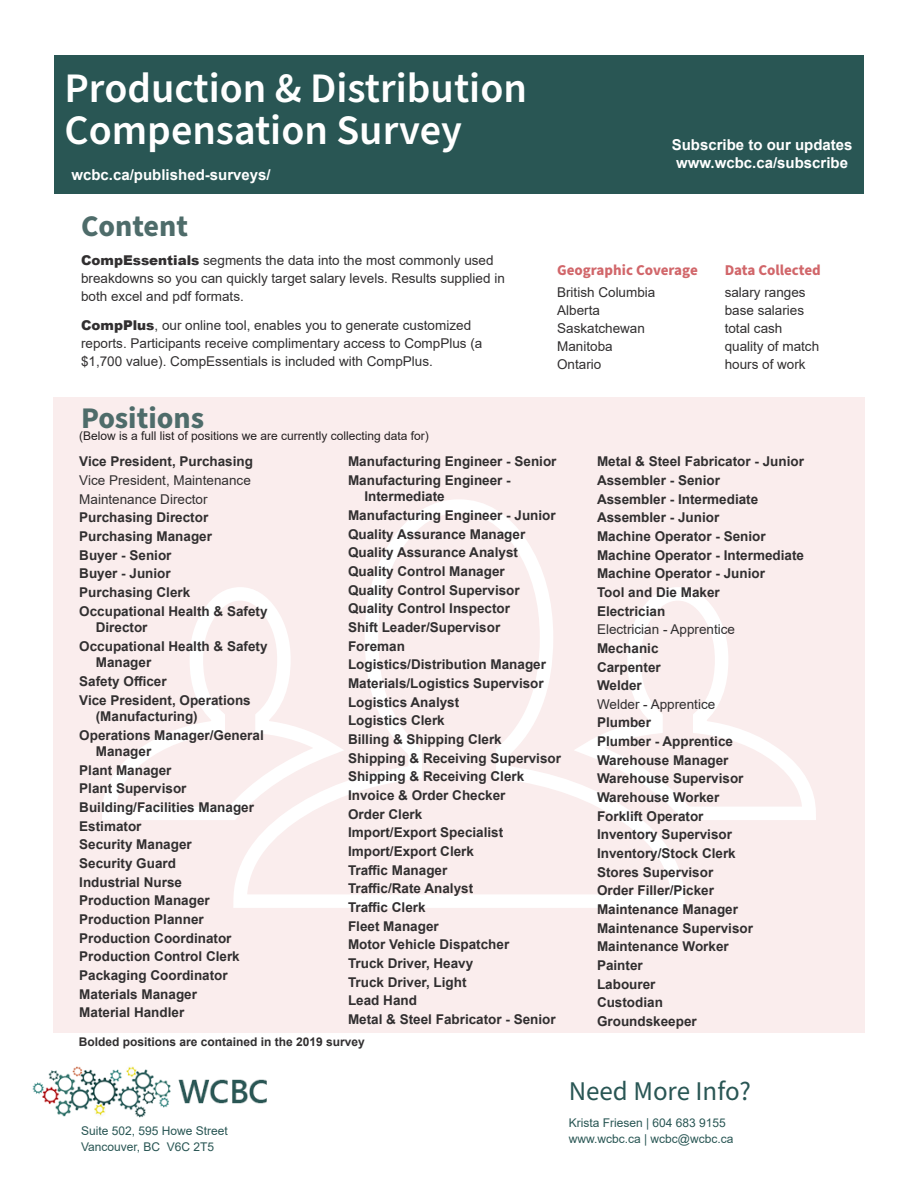
<style>
.page{position:relative;width:918px;height:1188px;background:#fff}
.page>*{position:absolute;margin:0;border:0;box-sizing:border-box;transform-origin:0 0}
.t1{font:600 42px/42px "Source Sans Pro";color:#fff}
.Heading_1{font:700 30px "Source Sans Pro";color:#4e6c6a}
.t2{font:27px "Source Sans Pro";color:#295654}
.t3{font:700 15px/18px "Arial";color:#fff}
.Heading_2{font:700 15px "Source Sans Pro";color:#d1666a}
.Position_Text{font:700 13.5px/16.5px "Arial";color:#312f30}
.Text{font:13.5px/18px "Arial";color:#312f30}
.Text_2{font:13.5px "Arial";color:#312f30}
.Position_Text-2{font:13.5px "Arial";color:#312f30}
.t4{font:12px/16.5px "Arial";color:#295654}
.t5{font:12px "Arial";color:#231f20}
.Text-2{font:700 12px "Arial";color:#312f30}
.s1{font-weight:900}
</style>
<div class="page">
<div style="left:55px;top:55px;width:809px;height:139px;background:#295654"></div>
<img style="left:32px;top:1066px;width:235px;height:52px">
<div style="left:53px;top:397px;width:812px;height:636px;background:#faeded"></div>
<svg style="left:102px;top:499px;width:714px;height:409px"></svg>
<h1 class="t1" style="left:64px;top:69px;width:464px">Production &amp; Distribution<br>Compensation Survey</h1>
<p class="t3" style="left:71px;top:166px;width:201px">wcbc.ca/published-surveys/</p>
<p class="Heading_1" style="left:81px;top:206px;width:109px">Content</p>
<p class="Text" style="left:81px;top:251px;width:425px"><span class="s1">CompEssentials</span> segments the data into the most commonly used breakdowns so you can quickly target salary levels. Results supplied in both excel and pdf formats.</p>
<p class="Text" style="left:81px;top:316px;width:403px"><span class="s1">CompPlus</span>, our online tool, enables you to generate customized reports. Participants receive complimentary access to CompPlus (a $1,700 value). CompEssentials is included with CompPlus.</p>
<p class="Heading_1" style="left:81px;top:398px;width:125px">Positions</p>
<p class="t5" style="left:79px;top:428px;width:351px">(Below is a full list of positions we are currently collecting data for)</p>
<p class="t3" style="left:672px;top:136px;width:182px">Subscribe to our updates www.wcbc.ca/subscribe</p>
<p class="Heading_2" style="left:557px;top:260px;width:142px">Geographic Coverage</p>
<p class="Text_2" style="left:557px;top:283px;width:100px">British Columbia</p>
<p class="Text_2" style="left:557px;top:301px;width:44px">Alberta</p>
<p class="Text_2" style="left:557px;top:319px;width:89px">Saskatchewan</p>
<p class="Text_2" style="left:557px;top:337px;width:57px">Manitoba</p>
<p class="Text_2" style="left:557px;top:355px;width:46px">Ontario</p>
<p class="Heading_2" style="left:725px;top:260px;width:98px">Data Collected</p>
<p class="Text_2" style="left:725px;top:283px;width:83px">salary ranges</p>
<p class="Text_2" style="left:725px;top:301px;width:81px">base salaries</p>
<p class="Text_2" style="left:725px;top:319px;width:59px">total cash</p>
<p class="Text_2" style="left:725px;top:337px;width:96px">quality of match</p>
<p class="Text_2" style="left:725px;top:355px;width:83px">hours of work</p>
<p class="Position_Text" style="left:79px;top:453px;width:175px">Vice President, Purchasing</p>
<p class="Position_Text-2" style="left:79px;top:471px;width:173px">Vice President, Maintenance</p>
<p class="Position_Text-2" style="left:79px;top:490px;width:130px">Maintenance Director</p>
<p class="Position_Text" style="left:79px;top:509px;width:131px">Purchasing Director</p>
<p class="Position_Text" style="left:79px;top:528px;width:134px">Purchasing Manager</p>
<p class="Position_Text" style="left:79px;top:547px;width:94px">Buyer - Senior</p>
<p class="Position_Text" style="left:79px;top:565px;width:93px">Buyer - Junior</p>
<p class="Position_Text" style="left:79px;top:584px;width:113px">Purchasing Clerk</p>
<p class="Position_Text" style="left:96px;top:603px;width:173px;text-indent:-16px">Occupational Health &amp; Safety<br>Director</p>
<p class="Position_Text" style="left:96px;top:638px;width:173px;text-indent:-16px">Occupational Health &amp; Safety<br>Manager</p>
<p class="Position_Text" style="left:79px;top:673px;width:89px">Safety Officer</p>
<p class="Position_Text" style="left:96px;top:692px;width:157px;text-indent:-16px">Vice President, Operations (Manufacturing)</p>
<p class="Position_Text" style="left:96px;top:727px;width:170px;text-indent:-16px">Operations Manager/General<br>Manager</p>
<p class="Position_Text" style="left:79px;top:762px;width:94px">Plant Manager</p>
<p class="Position_Text" style="left:79px;top:781px;width:109px">Plant Supervisor</p>
<p class="Position_Text" style="left:79px;top:799px;width:176px">Building/Facilities Manager</p>
<p class="Position_Text" style="left:79px;top:818px;width:64px">Estimator</p>
<p class="Position_Text" style="left:79px;top:837px;width:114px">Security Manager</p>
<p class="Position_Text" style="left:79px;top:855px;width:98px">Security Guard</p>
<p class="Position_Text" style="left:79px;top:874px;width:104px">Industrial Nurse</p>
<p class="Position_Text" style="left:79px;top:893px;width:132px">Production Manager</p>
<p class="Position_Text" style="left:79px;top:911px;width:126px">Production Planner</p>
<p class="Position_Text" style="left:79px;top:930px;width:154px">Production Coordinator</p>
<p class="Position_Text" style="left:79px;top:949px;width:162px">Production Control Clerk</p>
<p class="Position_Text" style="left:79px;top:967px;width:150px">Packaging Coordinator</p>
<p class="Position_Text" style="left:79px;top:986px;width:119px">Materials Manager</p>
<p class="Position_Text" style="left:79px;top:1005px;width:107px">Material Handler</p>
<p class="Position_Text" style="left:348px;top:453px;width:210px">Manufacturing Engineer - Senior</p>
<p class="Position_Text" style="left:364px;top:472px;width:148px;text-indent:-16px">Manufacturing Engineer -<br>Intermediate</p>
<p class="Position_Text" style="left:348px;top:507px;width:209px">Manufacturing Engineer - Junior</p>
<p class="Position_Text" style="left:348px;top:526px;width:179px">Quality Assurance Manager</p>
<p class="Position_Text" style="left:348px;top:545px;width:172px">Quality Assurance Analyst</p>
<p class="Position_Text" style="left:348px;top:563px;width:158px">Quality Control Manager</p>
<p class="Position_Text" style="left:348px;top:582px;width:173px">Quality Control Supervisor</p>
<p class="Position_Text" style="left:348px;top:601px;width:164px">Quality Control Inspector</p>
<p class="Position_Text" style="left:348px;top:619px;width:154px">Shift Leader/Supervisor</p>
<p class="Position_Text" style="left:348px;top:638px;width:59px">Foreman</p>
<p class="Position_Text" style="left:348px;top:657px;width:200px">Logistics/Distribution Manager</p>
<p class="Position_Text" style="left:348px;top:675px;width:197px">Materials/Logistics Supervisor</p>
<p class="Position_Text" style="left:348px;top:694px;width:113px">Logistics Analyst</p>
<p class="Position_Text" style="left:348px;top:712px;width:98px">Logistics Clerk</p>
<p class="Position_Text" style="left:348px;top:731px;width:155px">Billing &amp; Shipping Clerk</p>
<p class="Position_Text" style="left:348px;top:750px;width:215px">Shipping &amp; Receiving Supervisor</p>
<p class="Position_Text" style="left:348px;top:768px;width:178px">Shipping &amp; Receiving Clerk</p>
<p class="Position_Text" style="left:348px;top:787px;width:159px">Invoice &amp; Order Checker</p>
<p class="Position_Text" style="left:348px;top:806px;width:76px">Order Clerk</p>
<p class="Position_Text" style="left:348px;top:824px;width:157px">Import/Export Specialist</p>
<p class="Position_Text" style="left:348px;top:843px;width:128px">Import/Export Clerk</p>
<p class="Position_Text" style="left:348px;top:862px;width:101px">Traffic Manager</p>
<p class="Position_Text" style="left:348px;top:880px;width:127px">Traffic/Rate Analyst</p>
<p class="Position_Text" style="left:348px;top:899px;width:79px">Traffic Clerk</p>
<p class="Position_Text" style="left:348px;top:918px;width:92px">Fleet Manager</p>
<p class="Position_Text" style="left:348px;top:936px;width:163px">Motor Vehicle Dispatcher</p>
<p class="Position_Text" style="left:348px;top:955px;width:127px">Truck Driver, Heavy</p>
<p class="Position_Text" style="left:348px;top:974px;width:120px">Truck Driver, Light</p>
<p class="Position_Text" style="left:348px;top:992px;width:71px">Lead Hand</p>
<p class="Position_Text" style="left:348px;top:1011px;width:209px">Metal &amp; Steel Fabricator - Senior</p>
<p class="Text-2" style="left:79px;top:1033px;width:288px">Bolded positions are contained in the 2019 survey</p>
<p class="Position_Text" style="left:597px;top:453px;width:209px">Metal &amp; Steel Fabricator - Junior</p>
<p class="Position_Text" style="left:597px;top:472px;width:125px">Assembler - Senior</p>
<p class="Position_Text" style="left:597px;top:491px;width:163px">Assembler - Intermediate</p>
<p class="Position_Text" style="left:597px;top:509px;width:124px">Assembler - Junior</p>
<p class="Position_Text" style="left:597px;top:528px;width:170px">Machine Operator - Senior</p>
<p class="Position_Text" style="left:597px;top:547px;width:209px">Machine Operator - Intermediate</p>
<p class="Position_Text" style="left:597px;top:565px;width:170px">Machine Operator - Junior</p>
<p class="Position_Text" style="left:597px;top:584px;width:124px">Tool and Die Maker</p>
<p class="Position_Text" style="left:597px;top:603px;width:70px">Electrician</p>
<p class="Position_Text-2" style="left:597px;top:620px;width:140px">Electrician - Apprentice</p>
<p class="Position_Text" style="left:597px;top:640px;width:63px">Mechanic</p>
<p class="Position_Text" style="left:597px;top:659px;width:65px">Carpenter</p>
<p class="Position_Text" style="left:597px;top:677px;width:46px">Welder</p>
<p class="Position_Text-2" style="left:597px;top:695px;width:120px">Welder - Apprentice</p>
<p class="Position_Text" style="left:597px;top:715px;width:56px">Plumber</p>
<p class="Position_Text" style="left:597px;top:733px;width:138px">Plumber - Apprentice</p>
<p class="Position_Text" style="left:597px;top:752px;width:133px">Warehouse Manager</p>
<p class="Position_Text" style="left:597px;top:771px;width:148px">Warehouse Supervisor</p>
<p class="Position_Text" style="left:597px;top:789px;width:124px">Warehouse Worker</p>
<p class="Position_Text" style="left:597px;top:808px;width:108px">Forklift Operator</p>
<p class="Position_Text" style="left:597px;top:827px;width:137px">Inventory Supervisor</p>
<p class="Position_Text" style="left:597px;top:845px;width:140px">Inventory/Stock Clerk</p>
<p class="Position_Text" style="left:597px;top:864px;width:118px">Stores Supervisor</p>
<p class="Position_Text" style="left:597px;top:883px;width:119px">Order Filler/Picker</p>
<p class="Position_Text" style="left:597px;top:901px;width:143px">Maintenance Manager</p>
<p class="Position_Text" style="left:597px;top:920px;width:158px">Maintenance Supervisor</p>
<p class="Position_Text" style="left:597px;top:939px;width:133px">Maintenance Worker</p>
<p class="Position_Text" style="left:597px;top:957px;width:47px">Painter</p>
<p class="Position_Text" style="left:597px;top:976px;width:60px">Labourer</p>
<p class="Position_Text" style="left:597px;top:995px;width:68px">Custodian</p>
<p class="Position_Text" style="left:597px;top:1013px;width:101px">Groundskeeper</p>
<p class="t4" style="left:81px;top:1122px;width:148px">Suite 502, 595 Howe Street<br>Vancouver, BC V6C 2T5</p>
<h3 class="t2" style="left:569px;top:1073px;width:184px">Need More Info?</h3>
<p class="t4" style="left:569px;top:1114px;width:166px">Krista Friesen | 604 683 9155 www.wcbc.ca | wcbc@wcbc.ca</p>
</div>
